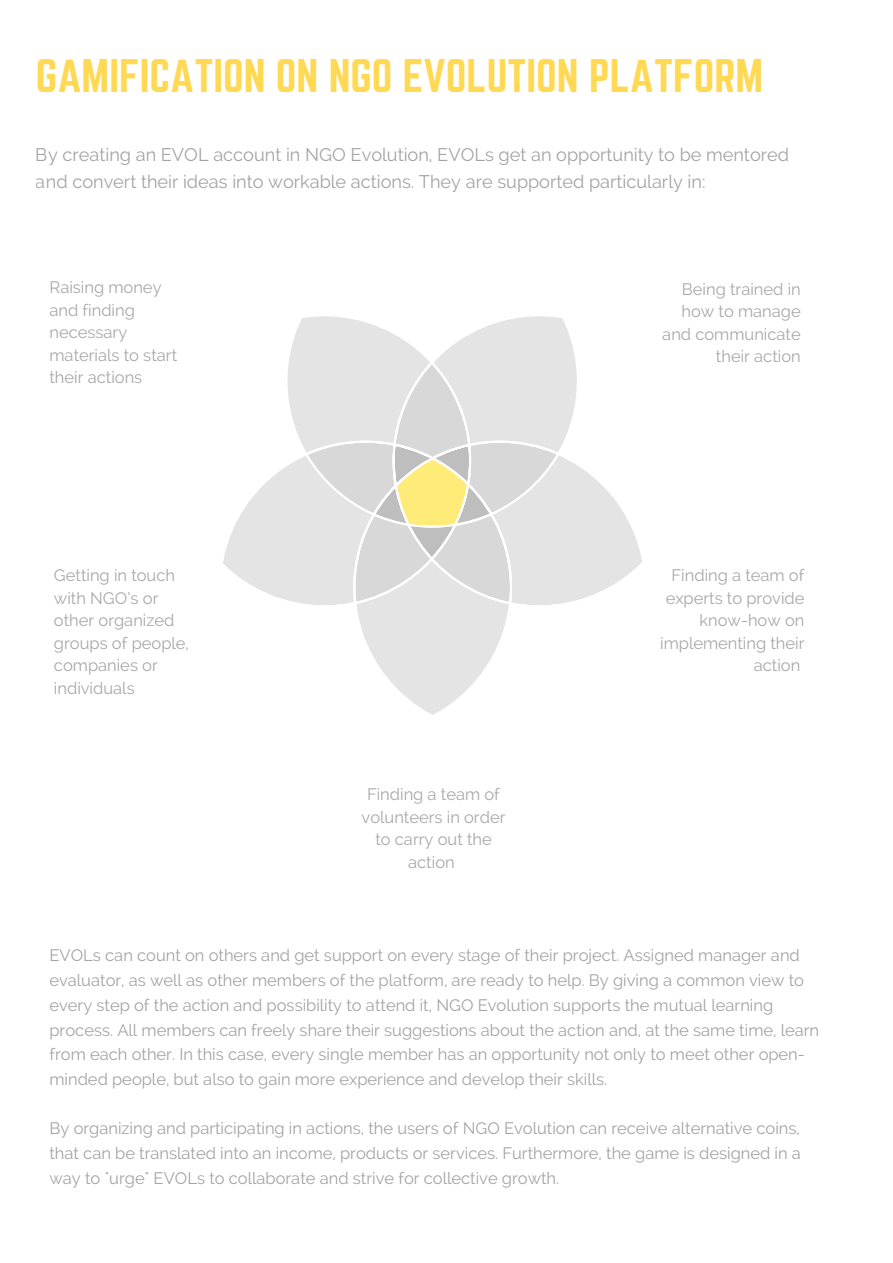
<style>
.page{position:relative;width:893px;height:1263px;background:#fff}
.page>*{position:absolute;margin:0;border:0;box-sizing:border-box;transform-origin:0 0}
.t1{font:41.25px "Norwester";color:#ffd953}
.t2{font:18.15px/27px "Raleway";color:#666}
.t3{font:16.5px/24.8px "Raleway";color:#666}
.t4{font:16.5px/22.5px "Raleway";color:#a8a8a8}
</style>
<div class="page">
<svg style="left:223px;top:316px;width:419px;height:399px"></svg>
<h1 class="t1" style="left:36px;top:55px;width:728px">GAMIFICATION ON NGO EVOLUTION PLATFORM</h1>
<p class="t2" style="left:36px;top:141px;width:754px">By creating an EVOL account in NGO Evolution, EVOLs get an opportunity to be mentored and convert their ideas into workable actions. They are supported particularly in:</p>
<p class="t4" style="left:49px;top:276px;width:129px">Raising money and finding necessary materials to start their actions</p>
<p class="t4" style="left:54px;top:564px;width:136px">Getting in touch with NGO’s or other organized groups of people, companies or individuals</p>
<p class="t4" style="left:361px;top:783px;width:145px;text-align:center">Finding a team of volunteers in order to carry out the action</p>
<p class="t4" style="left:662px;top:277px;width:140px;text-align:right">Being trained in how to manage and communicate their action</p>
<p class="t4" style="left:660px;top:564px;width:146px;text-align:right">Finding a team of experts to provide know-how on implementing their action</p>
<p class="t3" style="left:49px;top:943px;width:771px">EVOLs can count on others and get support on every stage of their project. Assigned manager and evaluator, as well as other members of the platform, are ready to help. By giving a common view to every step of the action and possibility to attend it, NGO Evolution supports the mutual learning process. All members can freely share their suggestions about the action and, at the same time, learn from each other. In this case, every single member has an opportunity not only to meet other open&shy;minded people, but also to gain more experience and develop their skills.</p>
<p class="t3" style="left:49px;top:1116px;width:753px;text-align:justify">By organizing and participating in actions, the users of NGO Evolution can receive alternative coins, that can be translated into an income, products or services. Furthermore, the game is designed in a way to "urge" EVOLs to collaborate and strive for collective growth.</p>
</div>
